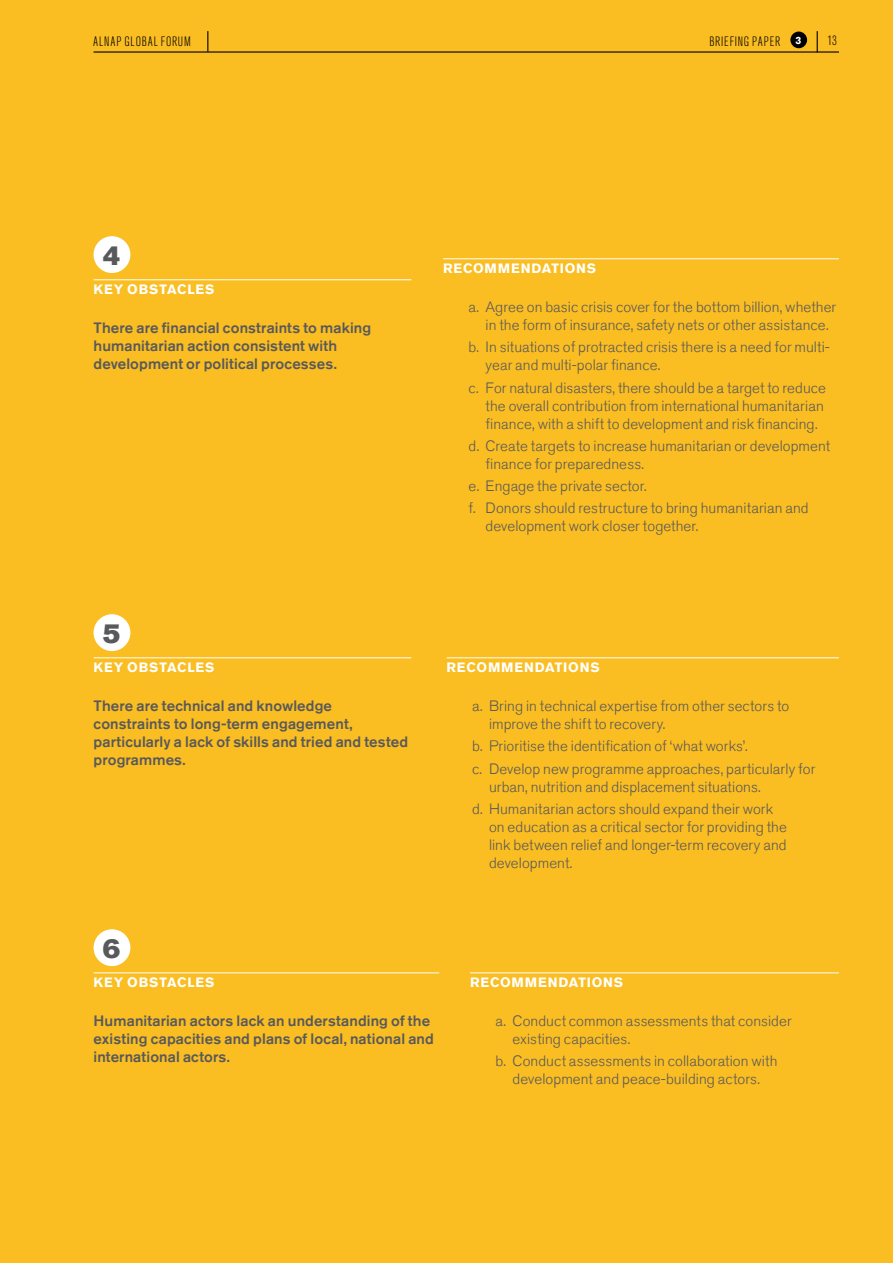
<style>
.page{position:relative;width:893px;height:1263px;background:#fabd22}
.page>*{position:absolute;margin:0;border:0;box-sizing:border-box;transform-origin:0 0}
.t1{font:27px "Akzidenz Grotesk Std Super";color:#58595b}
.t2{font:300 15px/18px "Akzidenz Grotesk Std";letter-spacing:.005em;color:#58595b}
.t3{font:500 15px/18px "Akzidenz Grotesk Std";letter-spacing:.01em;color:#58595b}
.t4{font:700 13.5px "Akzidenz Grotesk Std";color:#fff}
.t5{font:300 condensed 13.5px "Akzidenz Grotesk BQ";letter-spacing:.06em;color:#000}
</style>
<div class="page">
<div style="left:790px;top:32px;width:17px;height:16px;background:#000;border-radius:50%"></div>
<hr style="left:94px;top:51px;width:745px;height:2px;background:#000">
<svg style="left:817px;top:31px;width:1px;height:21px"></svg>
<svg style="left:207px;top:31px;width:1px;height:21px"></svg>
<hr style="left:94px;top:279px;width:317px;height:1px;background:#fff">
<div style="left:94px;top:236px;width:36px;height:37px;background:#fff;border-radius:50%"></div>
<hr style="left:443px;top:258px;width:396px;height:1px;background:#fff">
<hr style="left:94px;top:657px;width:317px;height:1px;background:#fff">
<div style="left:94px;top:614px;width:36px;height:37px;background:#fff;border-radius:50%"></div>
<hr style="left:446px;top:657px;width:393px;height:1px;background:#fff">
<hr style="left:94px;top:972px;width:345px;height:1px;background:#fff">
<div style="left:94px;top:929px;width:36px;height:37px;background:#fff;border-radius:50%"></div>
<hr style="left:470px;top:972px;width:369px;height:1px;background:#fff">
<p class="t5" style="left:93px;top:34px;width:99px">ALNAP GLOBAL FORUM</p>
<p class="t5" style="left:709px;top:34px;width:94px">BRIEFING PAPER <sup>3</sup></p>
<p class="t5" style="left:827px;top:33px;width:11px">13</p>
<h1 class="t1" style="left:103px;top:240px;width:19px">4</h1>
<p class="t4" style="left:94px;top:281px;width:11px">KEY</p>
<p class="t4" style="left:127px;top:281px;width:33px">OBSTACLES</p>
<p class="t3" style="left:94px;top:318px;width:279px">There are financial constraints to making humanitarian action consistent with development or political processes.</p>
<p class="t4" style="left:443px;top:260px;width:12px">RECOMMENDATIONS</p>
<p class="t2" style="left:486px;top:298px;width:352px;text-indent:-17px">a. Agree on basic crisis cover for the bottom billion, whether in the form of insurance, safety nets or other assistance.</p>
<p class="t2" style="left:486px;top:338px;width:346px;text-indent:-17px">b. In situations of protracted crisis there is a need for multi&shy;year and multi-polar finance.</p>
<p class="t2" style="left:486px;top:379px;width:342px;text-indent:-17px">c. For natural disasters, there should be a target to reduce the overall contribution from international humanitarian finance, with a shift to development and risk financing.</p>
<p class="t2" style="left:486px;top:437px;width:346px;text-indent:-17px">d. Create targets to increase humanitarian or development finance for preparedness.</p>
<p class="t2" style="left:469px;top:475px;width:342px;line-height:22.2px">e. Engage the private sector.<br>f. Donors should restructure to bring humanitarian and</p>
<p class="t2" style="left:486px;top:517px;width:214px">development work closer together.</p>
<h1 class="t1" style="left:103px;top:618px;width:19px">5</h1>
<p class="t4" style="left:94px;top:659px;width:11px">KEY</p>
<p class="t4" style="left:127px;top:659px;width:33px">OBSTACLES</p>
<p class="t3" style="left:94px;top:696px;width:316px">There are technical and knowledge constraints to long-term engagement, particularly a lack of skills and tried and tested programmes.</p>
<p class="t4" style="left:446px;top:659px;width:12px">RECOMMENDATIONS</p>
<p class="t2" style="left:489px;top:697px;width:302px;text-indent:-17px">a. Bring in technical expertise from other sectors to improve the shift to recovery.</p>
<p class="t2" style="left:472px;top:735px;width:345px;line-height:22.2px">b. Prioritise the identification of ‘what works’.<br>c. Develop new programme approaches, particularly for</p>
<p class="t2" style="left:472px;top:776px;width:303px;line-height:22.2px;text-align:center">urban, nutrition and displacement situations.<br>d. Humanitarian actors should expand their work</p>
<p class="t2" style="left:489px;top:818px;width:299px;text-align:justify">on education as a critical sector for providing the link between relief and longer-term recovery and development.</p>
<h1 class="t1" style="left:103px;top:933px;width:19px">6</h1>
<p class="t4" style="left:94px;top:974px;width:11px">KEY</p>
<p class="t4" style="left:127px;top:974px;width:33px">OBSTACLES</p>
<p class="t3" style="left:94px;top:1011px;width:342px">Humanitarian actors lack an understanding of the existing capacities and plans of local, national and international actors.</p>
<p class="t4" style="left:470px;top:974px;width:12px">RECOMMENDATIONS</p>
<p class="t2" style="left:513px;top:1012px;width:281px;text-indent:-17px">a. Conduct common assessments that consider existing capacities.</p>
<p class="t2" style="left:496px;top:1052px;width:283px;text-align:center">b. Conduct assessments in collaboration with development and peace-building actors.</p>
</div>
